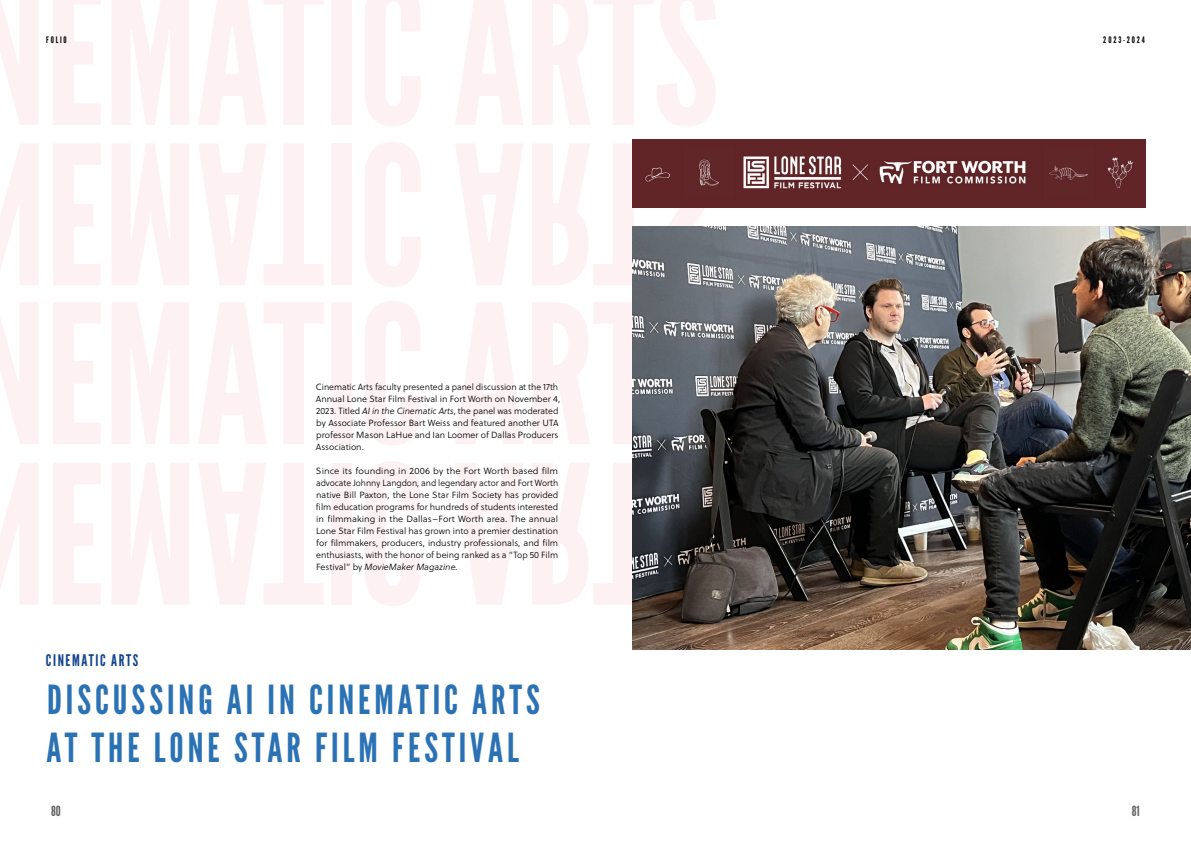
<style>
.page{position:relative;width:1191px;height:842px;background:#fff}
.page>*{position:absolute;margin:0;border:0;box-sizing:border-box;transform-origin:0 0}
.t1{font:40px/48px "League Gothic";letter-spacing:.1em;color:#2b72b5}
.t2{font:16px "League Gothic";letter-spacing:.1em;color:#13458d}
.t3{font:14px "League Gothic";color:#636466}
.t4{font:9px/12px "Soleil Lt";color:#000;text-align:justify;scale:1.04 1}
.t5{font:9px/12px "Soleil Lt";color:#000}
.t6{font:9px "League Gothic";letter-spacing:.2em;color:#000}
.s1{font-style:italic}
</style>
<div class="page">
<img style="left:632px;top:226px;width:559px;height:423px">
<img style="left:632px;top:140px;width:513px;height:68px">
<p class="t6" style="left:46px;top:35px;width:22px">FOLIO</p>
<p class="t5" style="left:316px;top:381px;width:246px">Cinematic Arts faculty presented a panel discussion at the 17th Annual Lone Star Film Festival in Fort Worth on November 4, 2023. Titled <span class="s1">AI in the Cinematic Arts</span>, the panel was moderated by Associate Professor Bart Weiss and featured another UTA professor Mason LaHue and Ian Loomer of Dallas Producers Association.</p>
<p class="t4" style="left:316px;top:465px;width:235px">Since its founding in 2006 by the Fort Worth based film advocate Johnny Langdon, and legendary actor and Fort Worth native Bill Paxton, the Lone Star Film Society has provided film education programs for hundreds of students interested in filmmaking in the Dallas–Fort Worth area. The annual Lone Star Film Festival has grown into a premier destination for filmmakers, producers, industry professionals, and film enthusiasts, with the honor of being ranked as a “Top 50 Film Festival” by <span class="s1">MovieMaker Magazine.</span></p>
<h2 class="t2" style="left:46px;top:650px;width:94px">CINEMATIC ARTS</h2>
<h1 class="t1" style="left:47px;top:675px;width:495px">DISCUSSING AI IN CINEMATIC ARTS<br>AT THE LONE STAR FILM FESTIVAL</h1>
<h3 class="t3" style="left:51px;top:803px;width:11px">80</h3>
<p class="t6" style="left:1103px;top:35px;width:43px">2023-2024</p>
<h3 class="t3" style="left:1131px;top:803px;width:10px">81</h3>
</div>
